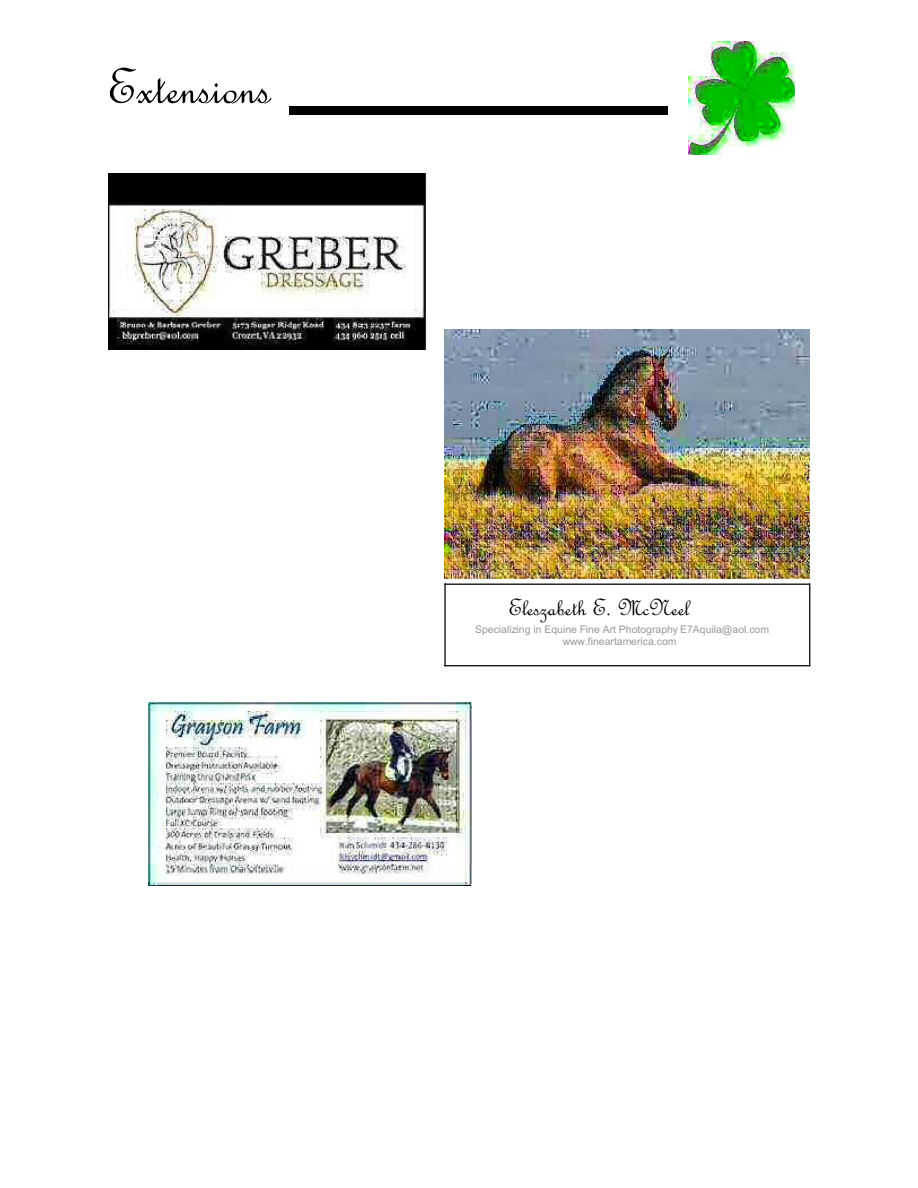
<style>
.page{position:relative;width:918px;height:1188px;background:#fff}
.page>*{position:absolute;margin:0;border:0;box-sizing:border-box;transform-origin:0 0}
.t1{font:54px "French Script";color:#000}
.t2{font:italic 25.5px "French Script";color:#000}
.t3{font:10.5px/12.3px "Arial";color:#999;text-align:center}
</style>
<div class="page">
<img style="left:689px;top:42px;width:105px;height:112px">
<img style="left:108px;top:174px;width:319px;height:175px">
<img style="left:444px;top:330px;width:365px;height:249px">
<hr style="left:444px;top:584px;width:2px;height:82px;background:#000">
<hr style="left:809px;top:584px;width:1px;height:82px;background:#000">
<hr style="left:444px;top:584px;width:366px;height:1px;background:#000">
<hr style="left:444px;top:665px;width:366px;height:1px;background:#000">
<img style="left:148px;top:702px;width:323px;height:184px">
<div style="left:289px;top:106px;width:379px;height:8px;background:#000"></div>
<h1 class="t1" style="left:108px;top:52px;width:164px">Extensions</h1>
<h2 class="t2" style="left:509px;top:599px;width:182px">Eleszabeth E. McNeel</h2>
<p class="t3" style="left:475px;top:624px;width:295px">Specializing in Equine Fine Art Photography E7Aquila@aol.com www.fineartamerica.com</p>
</div>
